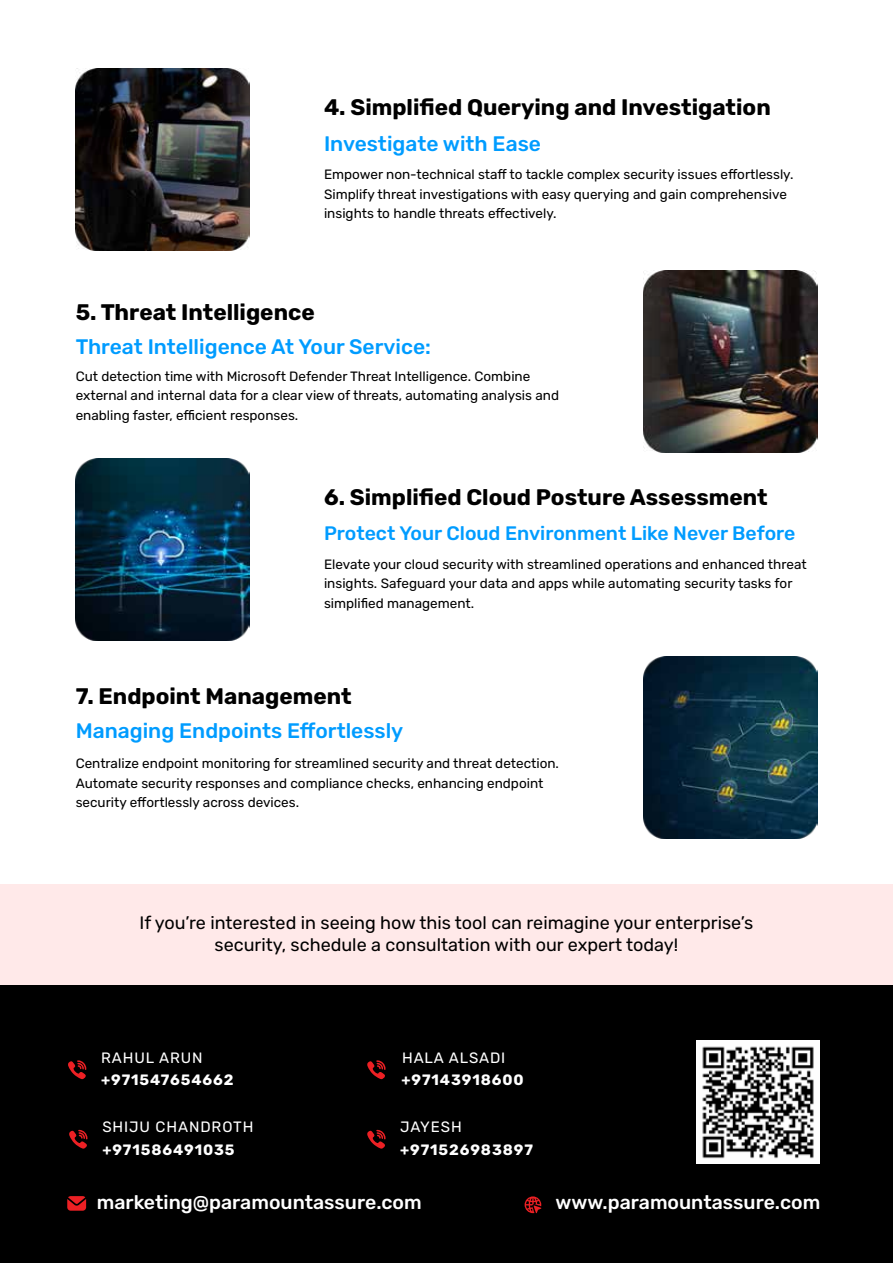
<style>
.page{position:relative;width:893px;height:1263px;background:#fff}
.page>*{position:absolute;margin:0;border:0;box-sizing:border-box;transform-origin:0 0}
.t1{font:700 22.5px "Rubik";color:#000}
.t2{font:500 21px "Rubik";color:#009cff}
.t3{font:500 19.5px "Rubik";color:#fff}
.t4{font:500 19.5px "Rubik";color:#009cff}
.t5{font:18px/21.6px "Rubik";color:#000;text-align:center}
.t6{font:700 15px "Rubik";letter-spacing:.06em;color:#fff}
.t7{font:15px "Rubik";letter-spacing:.06em;color:#fff}
.t8{font:13.5px/19.2px "Rubik";color:#000}
</style>
<div class="page">
<div style="left:0;top:885px;width:893px;height:101px;background:#ffe9e9"></div>
<img style="left:644px;top:270px;width:173px;height:182px">
<img style="left:76px;top:458px;width:173px;height:182px">
<img style="left:644px;top:656px;width:173px;height:182px">
<img style="left:76px;top:69px;width:173px;height:182px">
<div style="left:0;top:986px;width:893px;height:277px;background:#000"></div>
<svg style="left:67px;top:1196px;width:19px;height:15px"></svg>
<svg style="left:525px;top:1196px;width:16px;height:17px"></svg>
<svg style="left:367px;top:1130px;width:19px;height:19px"></svg>
<svg style="left:367px;top:1060px;width:19px;height:19px"></svg>
<svg style="left:69px;top:1130px;width:18px;height:19px"></svg>
<svg style="left:68px;top:1060px;width:18px;height:19px"></svg>
<img style="left:696px;top:1041px;width:123px;height:122px">
<h1 class="t1" style="left:324px;top:94px;width:448px">4. Simplified Querying and Investigation</h1>
<h2 class="t2" style="left:324px;top:131px;width:218px">Investigate with Ease</h2>
<p class="t8" style="left:324px;top:165px;width:471px">Empower non-technical staff to tackle complex security issues effortlessly.<br>Simplify threat investigations with easy querying and gain comprehensive insights to handle threats effectively.</p>
<h1 class="t1" style="left:76px;top:299px;width:241px">5. Threat Intelligence</h1>
<h2 class="t2" style="left:76px;top:335px;width:357px">Threat Intelligence At Your Service:</h2>
<p class="t8" style="left:76px;top:367px;width:485px">Cut detection time with Microsoft Defender Threat Intelligence. Combine external and internal data for a clear view of threats, automating analysis and enabling faster, efficient responses.</p>
<h1 class="t1" style="left:324px;top:484px;width:445px">6. Simplified Cloud Posture Assessment</h1>
<h3 class="t4" style="left:324px;top:522px;width:473px">Protect Your Cloud Environment Like Never Before</h3>
<p class="t8" style="left:324px;top:555px;width:484px">Elevate your cloud security with streamlined operations and enhanced threat insights. Safeguard your data and apps while automating security tasks for simplified management.</p>
<h1 class="t1" style="left:76px;top:683px;width:277px">7. Endpoint Management</h1>
<h2 class="t2" style="left:76px;top:719px;width:329px">Managing Endpoints Effortlessly</h2>
<p class="t8" style="left:76px;top:754px;width:485px">Centralize endpoint monitoring for streamlined security and threat detection.<br>Automate security responses and compliance checks, enhancing endpoint security effortlessly across devices.</p>
<h3 class="t5" style="left:139px;top:912px;width:615px">If you’re interested in seeing how this tool can reimagine your enterprise’s security, schedule a consultation with our expert today!</h3>
<p class="t7" style="left:101px;top:1049px;width:103px">RAHUL ARUN</p>
<p class="t7" style="left:402px;top:1049px;width:105px">HALA ALSADI</p>
<p class="t6" style="left:101px;top:1071px;width:134px">+971547654662</p>
<p class="t6" style="left:401px;top:1071px;width:124px">+97143918600</p>
<p class="t7" style="left:102px;top:1118px;width:153px">SHIJU CHANDROTH</p>
<p class="t7" style="left:400px;top:1118px;width:63px">JAYESH</p>
<p class="t6" style="left:102px;top:1141px;width:134px">+971586491035</p>
<p class="t6" style="left:400px;top:1141px;width:134px">+971526983897</p>
<h3 class="t3" style="left:97px;top:1191px;width:326px">marketing@paramountassure.com</h3>
<h3 class="t3" style="left:555px;top:1191px;width:266px">www.paramountassure.com</h3>
</div>
